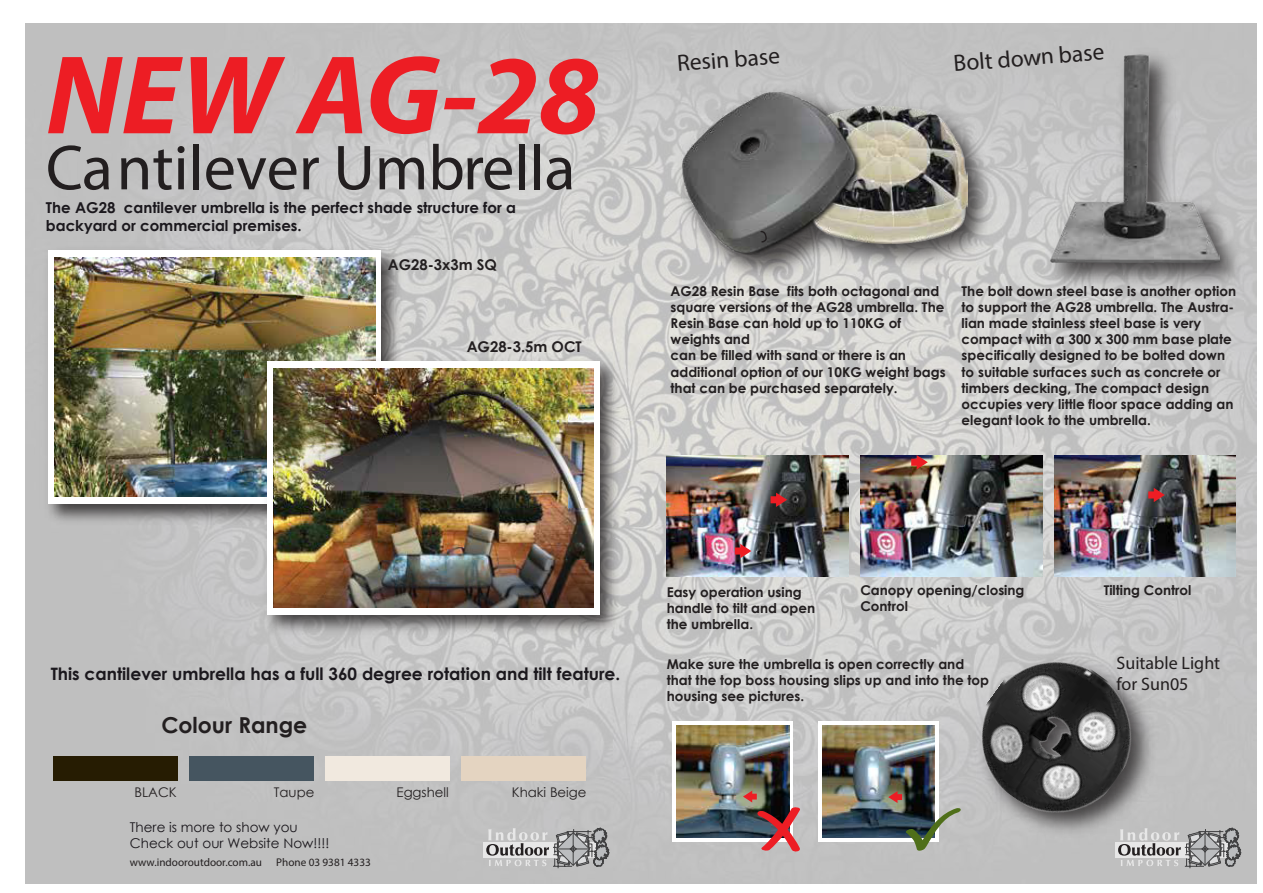
<style>
.page{position:relative;width:1263px;height:893px;background:#fff}
.page>*{position:absolute;margin:0;border:0;box-sizing:border-box;transform-origin:0 0}
.t1{font:italic 700 112.95px "Myriad Pro";color:#ed1d24}
.t2{font:italic 600 64.2px "Myriad Pro";color:#231f20}
.t3{font:23.55px "Myriad Pro";color:#231f20}
.t4{font:700 22.05px "Century Gothic";color:#231f20}
.t5{font:18px/21.6px "Myriad Pro";color:#231f20}
.t6{font:700 17.1px "Century Gothic";color:#1b181d}
.t7{font:700 15px/18px "Century Gothic";color:#1b181d}
.t8{font:700 14.85px "Century Gothic";color:#231f20}
.t9{font:700 13.5px/16.2px "Century Gothic";color:#231f20}
.t10{font:13.5px/16.2px "Century Gothic";color:#1b181d}
.t11{font:13.35px "Century Gothic";color:#231f20}
.t12{font:11.25px "Myriad Pro";color:#231f20}
</style>
<div class="page">
<img style="left:25px;top:24px;width:1231px;height:859px">
<div style="left:53px;top:756px;width:124px;height:25px;background:#261c02"></div>
<div style="left:189px;top:756px;width:125px;height:25px;background:#455560"></div>
<div style="left:325px;top:756px;width:125px;height:25px;background:#f1e9df"></div>
<div style="left:462px;top:756px;width:124px;height:25px;background:#e4d4c1"></div>
<img style="left:39px;top:242px;width:367px;height:287px">
<div style="left:49px;top:251px;width:332px;height:253px;background:#fff"></div>
<img style="left:54px;top:258px;width:321px;height:239px">
<img style="left:258px;top:352px;width:367px;height:288px">
<div style="left:267px;top:361px;width:333px;height:254px;background:#fff"></div>
<img style="left:274px;top:369px;width:319px;height:239px">
<div style="left:1115px;top:842px;width:117px;height:15px;background:#e7e7e7"></div>
<svg style="left:1118px;top:828px;width:123px;height:40px;background:#a5a5a6"></svg>
<div style="left:484px;top:842px;width:116px;height:15px;background:#e7e7e7"></div>
<svg style="left:486px;top:828px;width:123px;height:40px;background:#acacac"></svg>
<svg style="left:673px;top:721px;width:120px;height:120px"></svg>
<img style="left:677px;top:725px;width:112px;height:112px">
<svg style="left:743px;top:791px;width:59px;height:62px;background:#8d6466"></svg>
<div style="left:818px;top:721px;width:121px;height:120px;background:#fff"></div>
<img style="left:822px;top:725px;width:113px;height:112px">
<svg style="left:888px;top:791px;width:73px;height:61px;background:#717770"></svg>
<img style="left:1054px;top:456px;width:182px;height:120px">
<svg style="left:1148px;top:488px;width:17px;height:14px"></svg>
<img style="left:860px;top:456px;width:182px;height:120px">
<svg style="left:911px;top:455px;width:17px;height:14px"></svg>
<img style="left:667px;top:456px;width:181px;height:120px">
<svg style="left:770px;top:493px;width:17px;height:14px"></svg>
<svg style="left:735px;top:544px;width:16px;height:14px"></svg>
<img style="left:969px;top:648px;width:194px;height:196px">
<img style="left:951px;top:631px;width:209px;height:209px">
<img style="left:669px;top:79px;width:331px;height:209px">
<img style="left:864px;top:106px;width:103px;height:137px">
<img style="left:681px;top:91px;width:183px;height:164px">
<svg style="left:759px;top:230px;width:8px;height:13px"></svg>
<img style="left:1039px;top:43px;width:214px;height:252px">
<img style="left:1051px;top:55px;width:169px;height:207px">
<h1 class="t1" style="left:46px;top:22px;width:555px">NEW AG-28</h1>
<h2 class="t2" style="left:46px;top:128px;width:531px">Cantilever Umbrella</h2>
<p class="t7" style="left:46px;top:198px;width:472px">The AG28 cantilever umbrella is the perfect shade structure for a backyard or commercial premises.</p>
<p class="t8" style="left:388px;top:254px;width:111px">AG28-3x3m SQ</p>
<p class="t8" style="left:467px;top:336px;width:117px">AG28-3.5m OCT</p>
<h3 class="t3" style="left:676px;top:49px;width:105px;rotate:-5deg">Resin base</h3>
<h3 class="t3" style="left:952px;top:49px;width:153px;rotate:-5deg">Bolt down base</h3>
<p class="t9" style="left:671px;top:282px;width:277px">AG28 Resin Base fits both octagonal and square versions of the AG28 umbrella. The Resin Base can hold up to 110KG of weights and<br>can be filled with sand or there is an additional option of our 10KG weight bags that can be purchased separately.</p>
<p class="t9" style="left:961px;top:282px;width:276px">The bolt down steel base is another option to support the AG28 umbrella. The Austra&shy;lian made stainless steel base is very compact with a 300 x 300 mm base plate specifically designed to be bolted down to suitable surfaces such as concrete or timbers decking, The compact design occupies very little floor space adding an elegant look to the umbrella.</p>
<p class="t6" style="left:51px;top:661px;width:571px">This cantilever umbrella has a full 360 degree rotation and tilt feature.</p>
<h3 class="t4" style="left:161px;top:708px;width:147px">Colour Range</h3>
<p class="t11" style="left:134px;top:782px;width:44px">BLACK</p>
<p class="t11" style="left:274px;top:782px;width:42px">Taupe</p>
<p class="t11" style="left:397px;top:782px;width:54px">Eggshell</p>
<p class="t11" style="left:512px;top:782px;width:76px">Khaki Beige</p>
<p class="t10" style="left:130px;top:819px;width:201px">There is more to show you<br>Check out our Website Now!!!!</p>
<p class="t12" style="left:130px;top:855px;width:134px">www.indooroutdoor.com.au</p>
<p class="t12" style="left:276px;top:855px;width:96px">Phone 03 9381 4333</p>
<p class="t9" style="left:860px;top:581px;width:166px">Canopy opening/closing</p>
<p class="t9" style="left:1104px;top:581px;width:89px">Tilting Control</p>
<p class="t9" style="left:860px;top:597px;width:49px">Control</p>
<p class="t9" style="left:667px;top:583px;width:150px">Easy operation using handle to tilt and open the umbrella.</p>
<p class="t9" style="left:667px;top:655px;width:324px">Make sure the umbrella is open correctly and that the top boss housing slips up and into the top housing see pictures.</p>
<h3 class="t5" style="left:1116px;top:652px;width:105px">Suitable Light for Sun05</h3>
</div>
